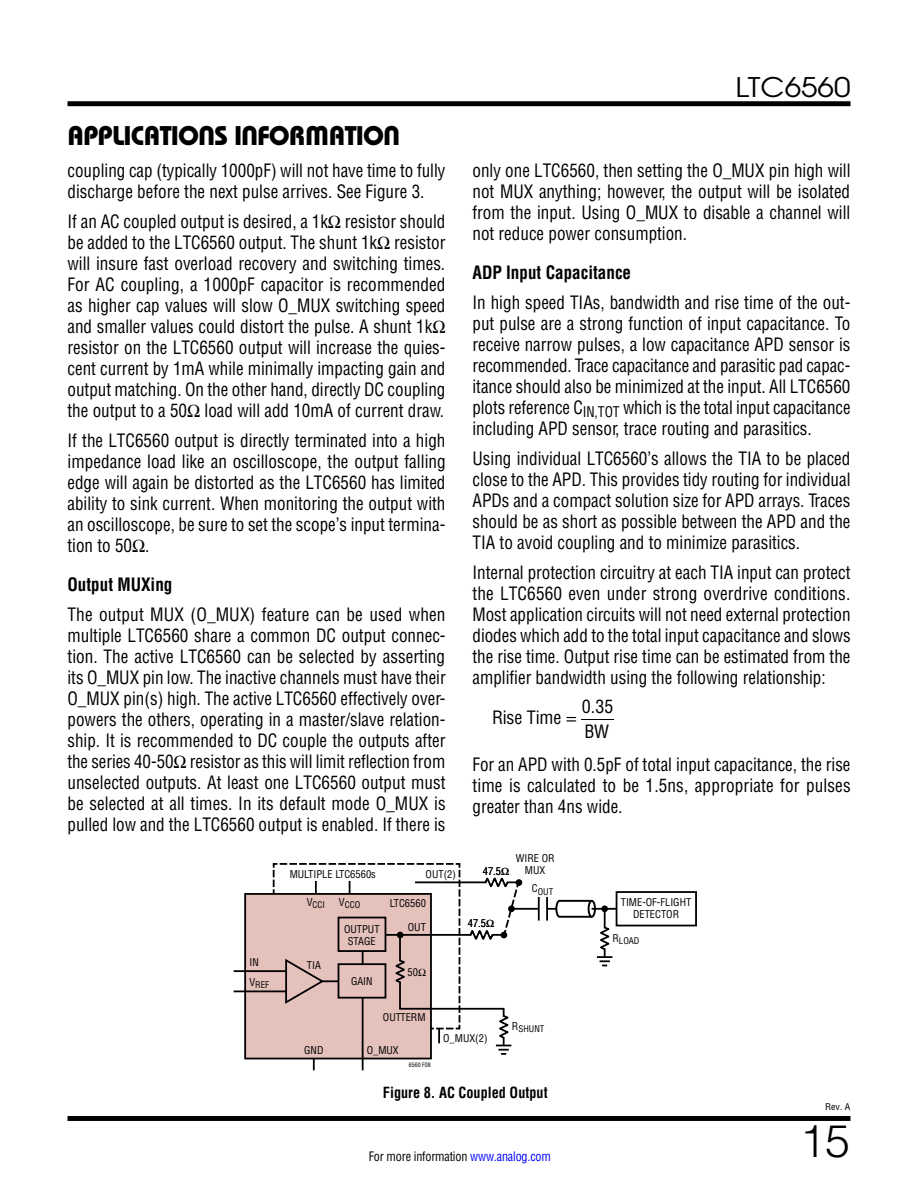
<style>
.page{position:relative;width:918px;height:1188px;background:#fff}
.page>*{position:absolute;margin:0;border:0;box-sizing:border-box;transform-origin:0 0}
.t1{font:300 45px "Helvetica";color:#000}
.t2{font:27px "Linear Bauhaus";letter-spacing:-.02em;color:#000}
.t3{font:27px "Avant Garde";color:#000;scale:1.1 1}
.t4{font:18px/21px "Linear Helv Cond";color:#000;text-align:justify;scale:.95 1}
.t5{font:18px/21px "Linear Helv Cond";color:#000;text-align:justify;scale:.96 1}
.t6{font:700 18px "Linear Helv Cond";color:#000;scale:.95 1}
.t7{font:18px/25px "Linear Helv Cond";color:#000}
.t8{font:700 15px "Linear Helv Cond";color:#000;scale:.95 1}
.t9{font:12.75px "Linear Helv Cond";letter-spacing:-.015em;color:#000;scale:.95 1}
.t10{font:10.5px/12px "Linear Helv Cond";color:#000;text-align:center}
.t11{font:9px "Linear Helv Cond";color:#000}
.t12{font:9px "Linear Helv Cond";color:#000;scale:1.1 1}
.t13{font:6px "Linear Helv Cond";color:#000}
.s1{color:#00f}
</style>
<div class="page">
<div style="left:68px;top:1116px;width:782px;height:5px;background:#000"></div>
<div style="left:68px;top:101px;width:782px;height:5px;background:#000"></div>
<hr style="left:581px;top:719px;width:33px;height:1px;background:#000">
<div style="left:245px;top:894px;width:186px;height:165px;background:#e5c1bc"></div>
<div style="left:244px;top:893px;width:188px;height:166px;border:2px solid #000"></div>
<hr style="left:235px;top:970px;width:51px;height:2px;background:#000">
<svg style="left:601px;top:905px;width:7px;height:7px"></svg>
<hr style="left:603px;top:957px;width:4px;height:10px;background:#9a9a9a">
<svg style="left:597px;top:956px;width:15px;height:10px"></svg>
<hr style="left:604px;top:909px;width:2px;height:48px;background:#000">
<hr style="left:235px;top:990px;width:51px;height:2px;background:#000">
<hr style="left:512px;top:908px;width:104px;height:2px;background:#000">
<div style="left:616px;top:891px;width:81px;height:35px;border:2px solid #000"></div>
<div style="left:588px;top:900px;width:8px;height:18px;border:2px solid #000;border-radius:50%"></div>
<svg style="left:554px;top:899px;width:41px;height:19px"></svg>
<svg style="left:540px;top:908px;width:6px;height:2px"></svg>
<hr style="left:538px;top:897px;width:2px;height:24px;background:#000">
<hr style="left:546px;top:897px;width:2px;height:24px;background:#000">
<div style="left:516px;top:879px;width:6px;height:7px;background:#000;border-radius:50%"></div>
<svg style="left:600px;top:926px;width:9px;height:24px"></svg>
<svg style="left:272px;top:863px;width:248px;height:206px"></svg>
<h2 class="t2" style="left:68px;top:119px;width:334px">APPLICATIONS INFORMATION</h2>
<p class="t4" style="left:68px;top:160px;width:399px">coupling cap (typically 1000pF) will not have time to fully discharge before the next pulse arrives. See Figure 3.</p>
<p class="t4" style="left:68px;top:211px;width:400px">If an AC coupled output is desired, a 1kΩ resistor should be added to the LTC6560 output. The shunt 1kΩ resistor will insure fast overload recovery and switching times.<br>For AC coupling, a 1000pF capacitor is recommended as higher cap values will slow O_MUX switching speed and smaller values could distort the pulse. A shunt 1kΩ resistor on the LTC6560 output will increase the quies&shy;cent current by 1mA while minimally impacting gain and output matching. On the other hand, directly DC coupling the output to a 50Ω load will add 10mA of current draw.</p>
<p class="t4" style="left:68px;top:430px;width:400px">If the LTC6560 output is directly terminated into a high impedance load like an oscilloscope, the output falling edge will again be distorted as the LTC6560 has limited ability to sink current. When monitoring the output with an oscilloscope, be sure to set the scope’s input termina&shy;tion to 50Ω.</p>
<p class="t6" style="left:68px;top:573px;width:112px">Output MUXing</p>
<p class="t5" style="left:68px;top:604px;width:396px">The output MUX (O_MUX) feature can be used when multiple LTC6560 share a common DC output connec&shy;tion. The active LTC6560 can be selected by asserting its O_MUX pin low. The inactive channels must have their O_MUX pin(s) high. The active LTC6560 effectively over&shy;powers the others, operating in a master/slave relation&shy;ship. It is recommended to DC couple the outputs after the series 40-50Ω resistor as this will limit reflection from unselected outputs. At least one LTC6560 output must be selected at all times. In its default mode O_MUX is pulled low and the LTC6560 output is enabled. If there is</p>
<h2 class="t3" style="left:736px;top:70px;width:106px">LTC6560</h2>
<p class="t4" style="left:472px;top:160px;width:399px">only one LTC6560, then setting the O_MUX pin high will not MUX anything; however, the output will be isolated from the input. Using O_MUX to disable a channel will not reduce power consumption.</p>
<p class="t6" style="left:472px;top:261px;width:169px">ADP Input Capacitance</p>
<p class="t4" style="left:472px;top:292px;width:399px">In high speed TIAs, bandwidth and rise time of the out&shy;put pulse are a strong function of input capacitance. To receive narrow pulses, a low capacitance APD sensor is recommended. Trace capacitance and parasitic pad capac&shy;itance should also be minimized at the input. All LTC6560 plots reference C<sub>IN,TOT</sub> which is the total input capacitance including APD sensor, trace routing and parasitics.</p>
<p class="t4" style="left:472px;top:448px;width:399px">Using individual LTC6560’s allows the TIA to be placed close to the APD. This provides tidy routing for individual APDs and a compact solution size for APD arrays. Traces should be as short as possible between the APD and the TIA to avoid coupling and to minimize parasitics.</p>
<p class="t4" style="left:472px;top:562px;width:400px">Internal protection circuitry at each TIA input can protect the LTC6560 even under strong overdrive conditions.<br>Most application circuits will not need external protection diodes which add to the total input capacitance and slows the rise time. Output rise time can be estimated from the amplifier bandwidth using the following relationship:</p>
<p class="t7" style="left:492px;top:705px;width:71px">Rise Time</p>
<p class="t7" style="left:582px;top:694px;width:33px">0.35<br>BW</p>
<p class="t4" style="left:472px;top:754px;width:400px">For an APD with 0.5pF of total input capacitance, the rise time is calculated to be 1.5ns, appropriate for pulses greater than 4ns wide.</p>
<p class="t10" style="left:516px;top:852px;width:40px">WIRE OR</p>
<p class="t10" style="left:290px;top:868px;width:88px">MULTIPLE LTC6560s</p>
<p class="t10" style="left:525px;top:864px;width:22px">MUX</p>
<p class="t10" style="left:426px;top:868px;width:32px">OUT(2)</p>
<p class="t10" style="left:483px;top:865px;width:28px">47.5Ω</p>
<p class="t11" style="left:339px;top:899px;width:23px"><sup>V</sup>CCO</p>
<p class="t11" style="left:307px;top:899px;width:20px"><sup>V</sup>CCI</p>
<p class="t10" style="left:390px;top:897px;width:37px">LTC6560</p>
<p class="t10" style="left:344px;top:923px;width:37px">OUTPUT<br>STAGE</p>
<p class="t10" style="left:249px;top:956px;width:11px">IN</p>
<p class="t10" style="left:307px;top:959px;width:16px">TIA</p>
<p class="t11" style="left:249px;top:979px;width:21px"><sup>V</sup>REF</p>
<p class="t10" style="left:351px;top:975px;width:23px">GAIN</p>
<p class="t10" style="left:408px;top:921px;width:20px">OUT</p>
<p class="t10" style="left:408px;top:966px;width:20px">50Ω</p>
<p class="t10" style="left:304px;top:1044px;width:21px">GND</p>
<p class="t10" style="left:383px;top:1011px;width:44px">OUTTERM</p>
<p class="t10" style="left:367px;top:1044px;width:34px">O_MUX</p>
<p class="t13" style="left:409px;top:1061px;width:24px">6560 F08</p>
<p class="t10" style="left:468px;top:917px;width:28px">47.5Ω</p>
<p class="t10" style="left:443px;top:1032px;width:46px">O_MUX(2)</p>
<p class="t11" style="left:532px;top:886px;width:23px"><sup>C</sup>OUT</p>
<p class="t11" style="left:512px;top:1023px;width:34px"><sup>R</sup>SHUNT</p>
<p class="t8" style="left:383px;top:1084px;width:175px">Figure 8. AC Coupled Output</p>
<p class="t9" style="left:369px;top:1148px;width:193px">For more information <span class="s1">www.analog.com</span></p>
<p class="t10" style="left:621px;top:896px;width:72px">TIME-OF-FLIGHT<br>DETECTOR</p>
<p class="t11" style="left:612px;top:935px;width:28px"><sup>R</sup>LOAD</p>
<p class="t12" style="left:825px;top:1102px;width:24px">Rev. A</p>
<h1 class="t1" style="left:800px;top:1113px;width:52px">15</h1>
</div>
